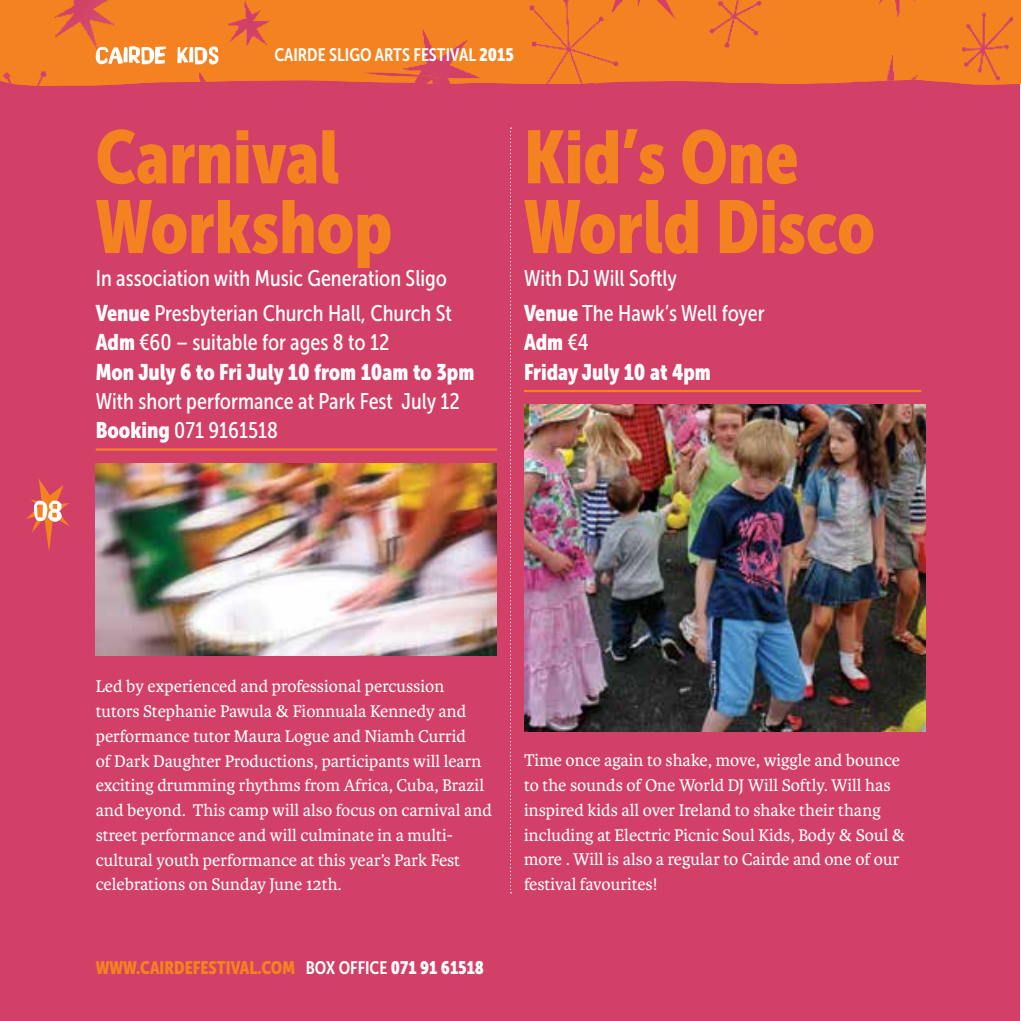
<style>
.page{position:relative;width:1021px;height:1021px;background:#fff}
.page>*{position:absolute;margin:0;border:0;box-sizing:border-box;transform-origin:0 0}
.t1{font:74.25px/69.8px "Museo Sans Cond 900";color:#f58220}
.t2{font:22.5px/35.6px "Museo Sans Cond 500";color:#fff}
.t3{font:22.5px/29.2px "Museo Sans Cond 900";color:#fff}
.t4{font:18px/24.8px "Karmina";color:#fff}
.t5{font:18px "Museo Sans Cond 900";color:#f58220}
.t6{font:18px "Museo Sans Cond 700";color:#fff}
.s1{font-family:"Museo Sans Cond 900"}
.s2{font-family:"Museo Sans Cond 500"}
.s3{font-family:"Museo Sans Cond 700";color:#fff}
.s4{color:#fff}
</style>
<div class="page">
<div style="left:0;top:0;width:1019px;height:1020px;background:#d24067"></div>
<img style="left:0;top:0;width:1013px;height:86px">
<hr style="left:96px;top:448px;width:401px;height:2px;background:#f58220">
<hr style="left:524px;top:390px;width:397px;height:2px;background:#f58220">
<svg style="left:26px;top:479px;width:43px;height:72px"></svg>
<svg style="left:96px;top:46px;width:122px;height:18px;background:#f9c090"></svg>
<svg style="left:510px;top:128px;width:1px;height:765px"></svg>
<img style="left:524px;top:405px;width:401px;height:326px">
<img style="left:96px;top:463px;width:401px;height:193px">
<p class="t6" style="left:274px;top:45px;width:241px">CAIRDE SLIGO ARTS FESTIVAL <span class="s1">2015</span></p>
<h1 class="t1" style="left:96px;top:122px;width:298px">Carnival<br>Workshop</h1>
<p class="t2" style="left:96px;top:260px;width:357px">In association with Music Generation Sligo<br><span class="s1">Venue</span> Presbyterian Church Hall, Church St</p>
<p class="t2" style="left:96px;top:325px;width:295px"><span class="s1">Adm</span> €60 – suitable for ages 8 to 12</p>
<p class="t3" style="left:96px;top:357px;width:380px">Mon July 6 to Fri July 10 from 10am to 3pm</p>
<p class="t2" style="left:96px;top:387px;width:365px;line-height:29.2px">With short performance at Park Fest July 12<br><span class="s1">Booking</span> 071 9161518</p>
<h1 class="t1" style="left:524px;top:122px;width:352px">Kid’s One<br>World Disco</h1>
<p class="t2" style="left:524px;top:260px;width:242px">With DJ Will Softly<br><span class="s1">Venue</span> The Hawk’s Well foyer</p>
<p class="t3" style="left:524px;top:328px;width:188px">Adm <span class="s2">€4<br></span>Friday July 10 at 4pm</p>
<p class="t4" style="left:96px;top:674px;width:397px">Led by experienced and professional percussion tutors Stephanie Pawula &amp; Fionnuala Kennedy and performance tutor Maura Logue and Niamh Currid<br>of Dark Daughter Productions, participants will learn exciting drumming rhythms from Africa, Cuba, Brazil and beyond. This camp will also focus on carnival and street performance and will culminate in a multi&shy;cultural youth performance at this year’s Park Fest celebrations on Sunday June 12th.</p>
<p class="t5" style="left:96px;top:956px;width:390px">WWW.CAIRDEFESTIVAL.COM <span class="s3">BOX OFFICE</span> <span class="s4">071 91 61518</span></p>
<p class="t4" style="left:524px;top:748px;width:383px">Time once again to shake, move, wiggle and bounce to the sounds of One World DJ Will Softly. Will has inspired kids all over Ireland to shake their thang including at Electric Picnic Soul Kids, Body &amp; Soul &amp; more . Will is also a regular to Cairde and one of our festival favourites!</p>
</div>
